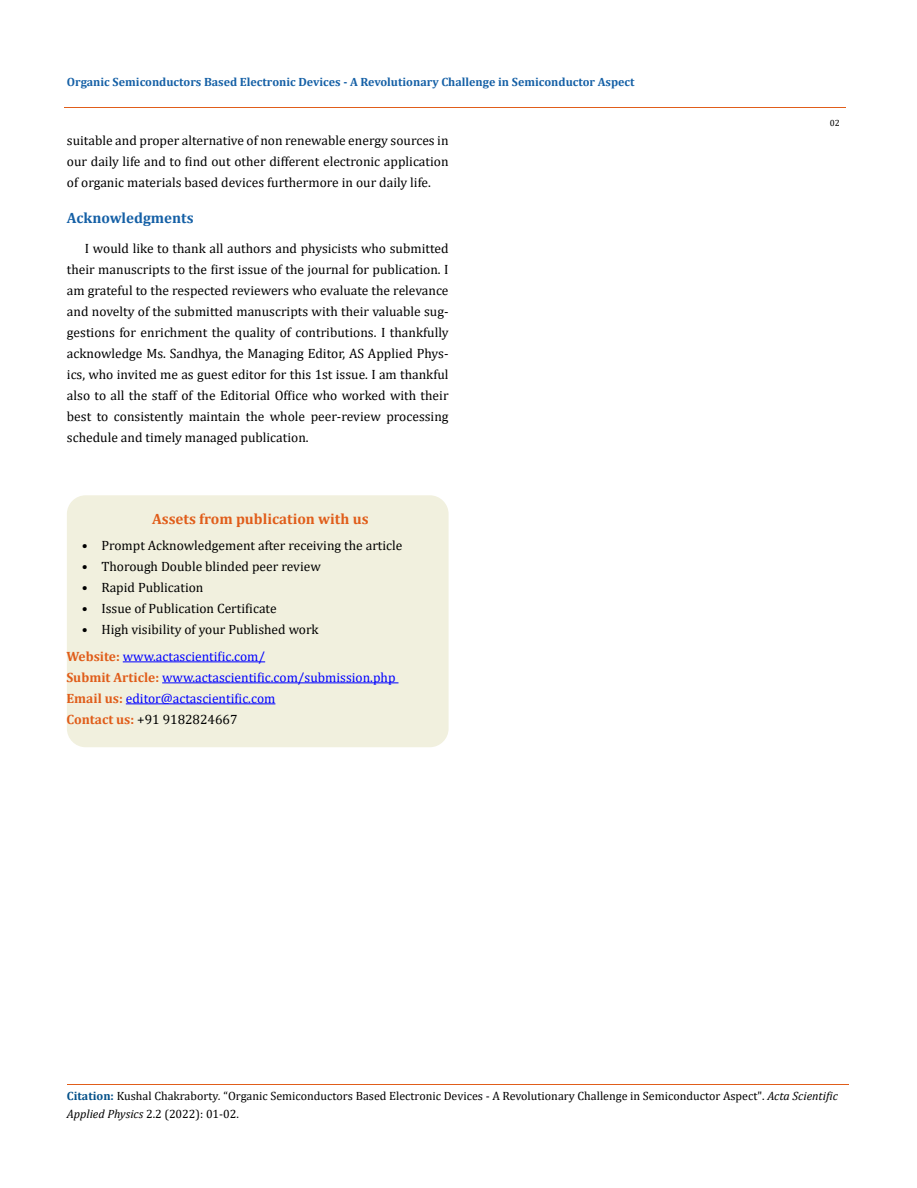
<style>
.page{position:relative;width:917px;height:1188px;background:#fff}
.page>*{position:absolute;margin:0;border:0;box-sizing:border-box;transform-origin:0 0}
.t1{font:700 15px "Cambria";color:#e05d1a}
.t2{font:700 15px "Cambria";color:#1560a6}
.t3{font:13.5px/21px "Cambria";color:#000;text-align:justify}
.t4{font:13.5px/21px "Cambria";color:#00f}
.t5{font:12px/18px "Cambria";color:#000}
.t6{font:700 12px "Cambria";color:#1560a6}
.t7{font:9px "Cambria";color:#000}
.s1{font-weight:700;color:#e05d1a}
.s2{color:#000}
.s3{font-weight:700;color:#035089}
.s4{font-style:italic}
</style>
<div class="page">
<div style="left:68px;top:496px;width:380px;height:250px;background:#f1f0de;border-radius:18px"></div>
<div style="left:67px;top:495px;width:381px;height:252px;border:2px solid #f1f0de;border-radius:18px"></div>
<hr style="left:123px;top:661px;width:142px;height:1px;background:#00f">
<hr style="left:162px;top:682px;width:236px;height:1px;background:#00f">
<hr style="left:126px;top:703px;width:149px;height:1px;background:#00f">
<hr style="left:64px;top:108px;width:781px;height:1px;background:#e05d1a">
<hr style="left:67px;top:1084px;width:781px;height:1px;background:#e05d1a">
<p class="t6" style="left:67px;top:73px;width:569px">Organic Semiconductors Based Electronic Devices - A Revolutionary Challenge in Semiconductor Aspect</p>
<p class="t3" style="left:67px;top:130px;width:383px">suitable and proper alternative of non renewable energy sources in our daily life and to find out other different electronic application of organic materials based devices furthermore in our daily life.</p>
<p class="t2" style="left:67px;top:208px;width:128px">Acknowledgments</p>
<p class="t3" style="left:67px;top:238px;width:383px;text-indent:18px">I would like to thank all authors and physicists who submitted their manuscripts to the first issue of the journal for publication. I am grateful to the respected reviewers who evaluate the relevance and novelty of the submitted manuscripts with their valuable sug&shy;gestions for enrichment the quality of contributions. I thankfully acknowledge Ms. Sandhya, the Managing Editor, AS Applied Phys&shy;ics, who invited me as guest editor for this 1st issue. I am thankful also to all the staff of the Editorial Office who worked with their best to consistently maintain the whole peer-review processing schedule and timely managed publication.</p>
<p class="t1" style="left:152px;top:509px;width:218px">Assets from publication with us</p>
<p class="t3" style="left:82px;top:535px;width:322px">• Prompt Acknowledgement after receiving the article</p>
<p class="t3" style="left:82px;top:556px;width:240px">• Thorough Double blinded peer review</p>
<p class="t3" style="left:82px;top:577px;width:123px">• Rapid Publication</p>
<p class="t3" style="left:82px;top:598px;width:196px">• Issue of Publication Certificate</p>
<p class="t3" style="left:82px;top:619px;width:238px">• High visibility of your Published work</p>
<p class="t4" style="left:66px;top:646px;width:330px"><span class="s1">Website:</span> www.actascientific.com/<br><span class="s1">Submit Article:</span> www.actascientific.com/submission.php <span class="s1">Email us:</span> editor@actascientific.com<br><span class="s1">Contact us:</span> <span class="s2">+91 9182824667</span></p>
<p class="t7" style="left:829px;top:118px;width:11px">02</p>
<p class="t5" style="left:67px;top:1087px;width:772px"><span class="s3">Citation:</span> Kushal Chakraborty<span class="s4">.</span> “Organic Semiconductors Based Electronic Devices - A Revolutionary Challenge in Semiconductor Aspect". <span class="s4">Acta Scientific<br>Applied Physics</span> 2.2 (2022): 01-02.</p>
</div>
